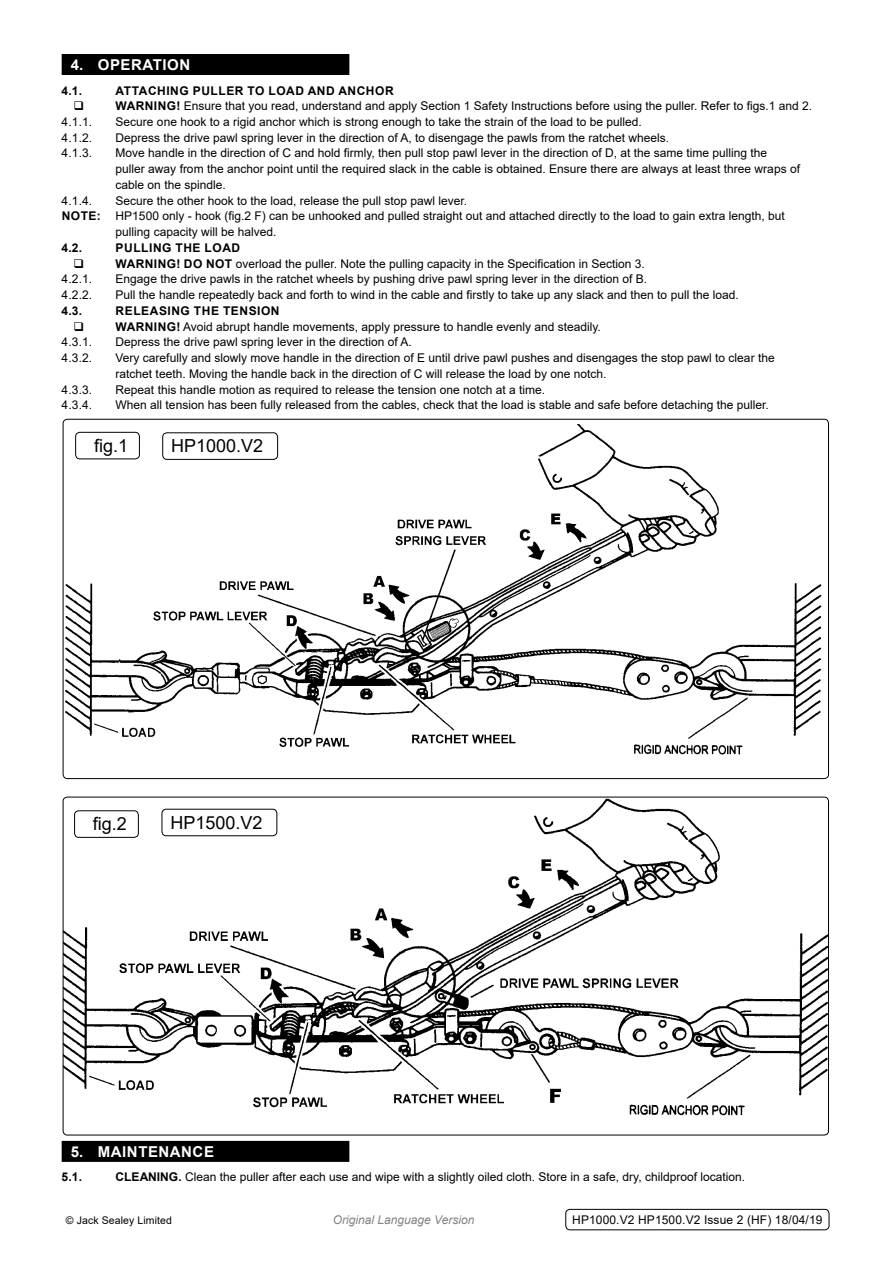
<style>
.page{position:relative;width:893px;height:1263px;background:#fff}
.page>*{position:absolute;margin:0;border:0;box-sizing:border-box;transform-origin:0 0}
.t1{font:18px "Arial";color:#000}
.t2{font:700 15px "Arial";letter-spacing:.035em;color:#fff}
.t3{font:12px/15.8px "Arial";color:#000}
.t4{font:700 12px "Arial";letter-spacing:.045em;color:#000}
.t5{font:italic 12px "Arial";color:#808285}
.t6{font:10.5px "Arial";letter-spacing:.01em;color:#000}
.s1{font-weight:700}
</style>
<div class="page">
<div style="left:62px;top:54px;width:287px;height:21px;background:#000"></div>
<div style="left:62px;top:1141px;width:287px;height:21px;background:#000"></div>
<img style="left:63px;top:419px;width:765px;height:336px">
<img style="left:63px;top:797px;width:765px;height:319px">
<div style="left:75px;top:432px;width:65px;height:27px;border:1px solid #000;border-radius:4px"></div>
<div style="left:74px;top:810px;width:65px;height:28px;border:1px solid #000;border-radius:4px"></div>
<div style="left:162px;top:432px;width:116px;height:28px;border:1px solid #000;border-radius:4px"></div>
<div style="left:162px;top:809px;width:115px;height:27px;border:1px solid #000;border-radius:4px"></div>
<div style="left:565px;top:1209px;width:264px;height:21px;border:1px solid #000;border-radius:4px"></div>
<p class="t2" style="left:71px;top:54px;width:121px">4. OPERATION</p>
<p class="t4" style="left:62px;top:82px;width:40px">4.1. A</p>
<p class="t4" style="left:124px;top:82px;width:87px">TTACHING PULLER</p>
<p class="t4" style="left:248px;top:82px;width:31px">TO LOAD</p>
<p class="t4" style="left:308px;top:82px;width:10px">AND</p>
<p class="t4" style="left:338px;top:82px;width:10px">ANC</p>
<p class="t4" style="left:366px;top:82px;width:20px">HOR</p>
<p class="t4" style="left:116px;top:98px;width:11px">WARN</p>
<p class="t3" style="left:154px;top:98px;width:660px"><span class="s1">IN G!</span> Ensure that you read, understand and apply Section 1 Safety Instructions before using the puller. Refer to figs.1 and 2.</p>
<p class="t3" style="left:62px;top:114px;width:32px">4.1.1.</p>
<p class="t3" style="left:116px;top:114px;width:528px">Secure one hook to a rigid anchor which is strong enough to take the strain of the load to be pulled.</p>
<p class="t3" style="left:62px;top:130px;width:43px">4.1.2. D</p>
<p class="t3" style="left:124px;top:130px;width:546px">epress the drive pawl spring lever in the direction of A, to disengage the pawls from the ratchet wheels.</p>
<p class="t3" style="left:62px;top:145px;width:32px">4.1.3.</p>
<p class="t3" style="left:116px;top:145px;width:686px">Move handle in the direction of C and hold firmly, then pull stop pawl lever in the direction of D, at the same time pulling the<br>puller away from the anchor point until the required slack in the cable is obtained. Ensure there are always at least three wraps of cable on the spindle.</p>
<p class="t3" style="left:62px;top:193px;width:32px">4.1.4.</p>
<p class="t3" style="left:116px;top:193px;width:353px">Secure the other hook to the load, release the pull stop pawl lever.</p>
<p class="t3" style="left:62px;top:208px;width:724px"><span class="s1">N OTE:</span> HP1500 only - hook (fig.2 F) can be unhooked and pulled straight out and attached directly to the load to gain extra length, but</p>
<p class="t3" style="left:116px;top:224px;width:162px">pulling capacity will be halved.</p>
<p class="t4" style="left:62px;top:239px;width:22px">4.2.</p>
<p class="t4" style="left:116px;top:239px;width:18px">PULL</p>
<p class="t4" style="left:149px;top:239px;width:66px">ING THE LOAD</p>
<p class="t4" style="left:116px;top:255px;width:11px">WARN</p>
<p class="t3" style="left:154px;top:256px;width:492px"><span class="s1">IN G! DO NOT</span> overload the puller. Note the pulling capacity in the Specification in Section 3.</p>
<p class="t3" style="left:62px;top:271px;width:43px">4.2.1. E</p>
<p class="t3" style="left:124px;top:271px;width:525px">ngage the drive pawls in the ratchet wheels by pushing drive pawl spring lever in the direction of B.</p>
<p class="t3" style="left:62px;top:287px;width:32px">4.2.2.</p>
<p class="t3" style="left:116px;top:287px;width:625px">Pull the handle repeatedly back and forth to wind in the cable and firstly to take up any slack and then to pull the load.</p>
<p class="t4" style="left:62px;top:302px;width:38px">4.3. RELEAS</p>
<p class="t4" style="left:168px;top:302px;width:73px">ING THE TENS</p>
<p class="t4" style="left:257px;top:302px;width:14px">ION</p>
<p class="t4" style="left:116px;top:318px;width:11px">WARN</p>
<p class="t3" style="left:154px;top:318px;width:448px"><span class="s1">IN G!</span> Avoid abrupt handle movements, apply pressure to handle evenly and steadily.</p>
<p class="t3" style="left:62px;top:334px;width:43px">4.3.1. D</p>
<p class="t3" style="left:124px;top:334px;width:289px">epress the drive pawl spring lever in the direction of A.</p>
<p class="t3" style="left:62px;top:350px;width:32px">4.3.2.</p>
<p class="t3" style="left:116px;top:350px;width:660px">Very carefully and slowly move handle in the direction of E until drive pawl pushes and disengages the stop pawl to clear the ratchet teeth. Moving the handle back in the direction of C will release the load by one notch.</p>
<p class="t3" style="left:62px;top:381px;width:32px">4.3.3.</p>
<p class="t3" style="left:116px;top:381px;width:431px">Repeat this handle motion as required to release the tension one notch at a time.</p>
<p class="t3" style="left:62px;top:397px;width:32px">4.3.4.</p>
<p class="t3" style="left:116px;top:397px;width:655px">When all tension has been fully released from the cables, check that the load is stable and safe before detaching the puller.</p>
<h1 class="t1" style="left:94px;top:433px;width:36px">fig.1</h1>
<h1 class="t1" style="left:171px;top:434px;width:94px">HP1000.V2</h1>
<h1 class="t1" style="left:93px;top:811px;width:36px">fig.2</h1>
<h1 class="t1" style="left:170px;top:810px;width:94px">HP1500.V2</h1>
<p class="t2" style="left:71px;top:1141px;width:145px">5. MAINTENANCE</p>
<p class="t4" style="left:62px;top:1169px;width:38px">5.1. CLEAN</p>
<p class="t3" style="left:157px;top:1169px;width:590px"><span class="s1">ING.</span> Clean the puller after each use and wipe with a slightly oiled cloth. Store in a safe, dry, childproof location.</p>
<p class="t6" style="left:66px;top:1213px;width:108px">© Jack Sealey Limited</p>
<p class="t5" style="left:333px;top:1212px;width:143px">Original Language Version</p>
<p class="t3" style="left:572px;top:1212px;width:252px">HP1000.V2 HP1500.V2 Issue 2 (HF) 18/04/19</p>
</div>
